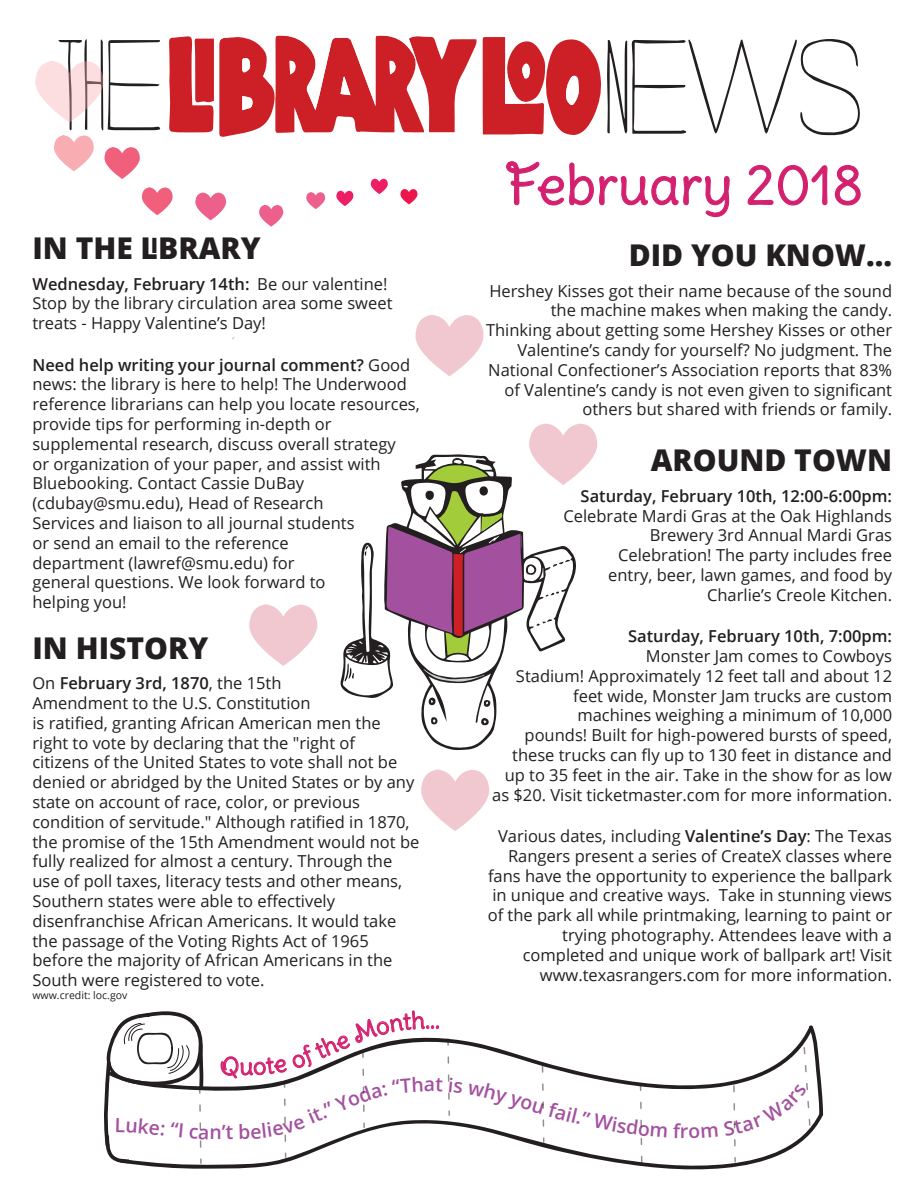
<style>
.page{position:relative;width:918px;height:1188px;background:#fff}
.page>*{position:absolute;margin:0;border:0;box-sizing:border-box;transform-origin:0 0}
.t1{font:54px "Delius Swash Caps";color:#d4216f}
.t2{font:800 30px "Open Sans";color:#231f20}
.t3{font:23.7px "Delius Swash Caps";color:#d4216f}
.t4{font:600 19.5px "Open Sans";color:#a3519f}
.t5{font:16.5px/19.8px "Open Sans";color:#231f20;text-align:right}
.t6{font:600 16.5px "Open Sans";color:#231f20}
.t7{font:10.5px "Open Sans";color:#231f20}
.s1{font-weight:600}
</style>
<div class="page">
<svg style="left:483px;top:37px;width:377px;height:99px"></svg>
<svg style="left:506px;top:161px;width:224px;height:57px"></svg>
<svg style="left:747px;top:165px;width:81px;height:41px"></svg>
<svg style="left:834px;top:165px;width:27px;height:41px"></svg>
<svg style="left:401px;top:454px;width:175px;height:296px"></svg>
<svg style="left:428px;top:465px;width:60px;height:18px"></svg>
<svg style="left:481px;top:718px;width:8px;height:7px"></svg>
<svg style="left:431px;top:717px;width:6px;height:7px"></svg>
<div style="left:479px;top:486px;width:9px;height:10px;background:#231f20;border-radius:50%"></div>
<svg style="left:35px;top:35px;width:442px;height:192px"></svg>
<svg style="left:249px;top:605px;width:69px;height:61px"></svg>
<svg style="left:415px;top:315px;width:69px;height:61px"></svg>
<svg style="left:529px;top:424px;width:69px;height:61px"></svg>
<svg style="left:340px;top:491px;width:230px;height:216px"></svg>
<svg style="left:421px;top:770px;width:69px;height:61px"></svg>
<svg style="left:104px;top:1010px;width:720px;height:160px"></svg>
<h2 class="t2" style="left:32px;top:225px;width:230px">IN THE L<sup>I</sup>BRARY</h2>
<p class="t5" style="left:32px;top:273px;width:362px;text-align:left"><span class="s1">Wednesday, February 14th:</span> Be our valentine!<br>Stop by the library circulation area some sweet treats - Happy Valentine’s Day!</p>
<p class="t5" style="left:32px;top:354px;width:389px;text-align:left"><span class="s1">Need help writing your journal comment?</span> Good news: the library is here to help! The Underwood reference librarians can help you locate resources, provide tips for performing in-depth or supplemental research, discuss overall strategy<br>or organization of your paper, and assist with Bluebooking. Contact Cassie DuBay (cdubay@smu.edu), Head of Research<br>Services and liaison to all journal students<br>or send an email to the reference<br>department (lawref@smu.edu) for<br>general questions. We look forward to<br>helping you!</p>
<h2 class="t2" style="left:32px;top:625px;width:177px">IN HISTORY</h2>
<p class="t5" style="left:32px;top:673px;width:388px;text-align:left">On <span class="s1">February 3rd, 1870</span>, the 15th<br>Amendment to the U.S. Constitution<br>is ratified, granting African American men the right to vote by declaring that the "right of<br>citizens of the United States to vote shall not be denied or abridged by the United States or by any state on account of race, color, or previous condition of servitude." Although ratified in 1870, the promise of the 15th Amendment would not be fully realized for almost a century. Through the use of poll taxes, literacy tests and other means, Southern states were able to effectively disenfranchise African Americans. It would take the passage of the Voting Rights Act of 1965 before the majority of African Americans in the South were registered to vote.</p>
<p class="t7" style="left:32px;top:988px;width:96px">www.credit: loc.gov</p>
<h3 class="t3" style="left:430px;top:1005px;width:7px">.</h3>
<p class="t4" style="left:150px;top:1113px;width:37px;rotate:6deg">e: “I</p>
<p class="t4" style="left:209px;top:1119px;width:14px">n</p>
<p class="t4" style="left:424px;top:1071px;width:13px">a</p>
<h1 class="t1" style="left:505px;top:151px;width:360px">February 2018</h1>
<h2 class="t2" style="left:629px;top:232px;width:265px">DID YOU KNOW...</h2>
<p class="t5" style="left:486px;top:280px;width:408px">Hershey Kisses got their name because of the sound the machine makes when making the candy.<br>Thinking about getting some Hershey Kisses or other Valentine’s candy for yourself? No judgment. The National Confectioner’s Association reports that 83% of Valentine’s candy is not even given to significant others but shared with friends or family.</p>
<h2 class="t2" style="left:651px;top:438px;width:243px">AROUND TOWN</h2>
<p class="t6" style="left:581px;top:485px;width:313px">Saturday, February 10th, 12:00-6:00pm:</p>
<p class="t5" style="left:563px;top:505px;width:330px">Celebrate Mardi Gras at the Oak Highlands Brewery 3rd Annual Mardi Gras Celebration! The party includes free<br>entry, beer, lawn games, and food by Charlie’s Creole Kitchen.</p>
<p class="t6" style="left:628px;top:625px;width:265px">Saturday, February 10th, 7:00pm:</p>
<p class="t5" style="left:492px;top:646px;width:401px">Monster Jam comes to Cowboys<br>Stadium! Approximately 12 feet tall and about 12 feet wide, Monster Jam trucks are custom<br>machines weighing a minimum of 10,000<br>pounds! Built for high-powered bursts of speed, these trucks can fly up to 130 feet in distance and up to 35 feet in the air. Take in the show for as low as $20. Visit ticketmaster.com for more information.</p>
<p class="t5" style="left:488px;top:826px;width:406px">Various dates, including <span class="s1">Valentine’s Day</span>: The Texas Rangers present a series of CreateX classes where fans have the opportunity to experience the ballpark in unique and creative ways. Take in stunning views of the park all while printmaking, learning to paint or trying photography. Attendees leave with a completed and unique work of ballpark art! Visit www.texasrangers.com for more information.</p>
</div>
